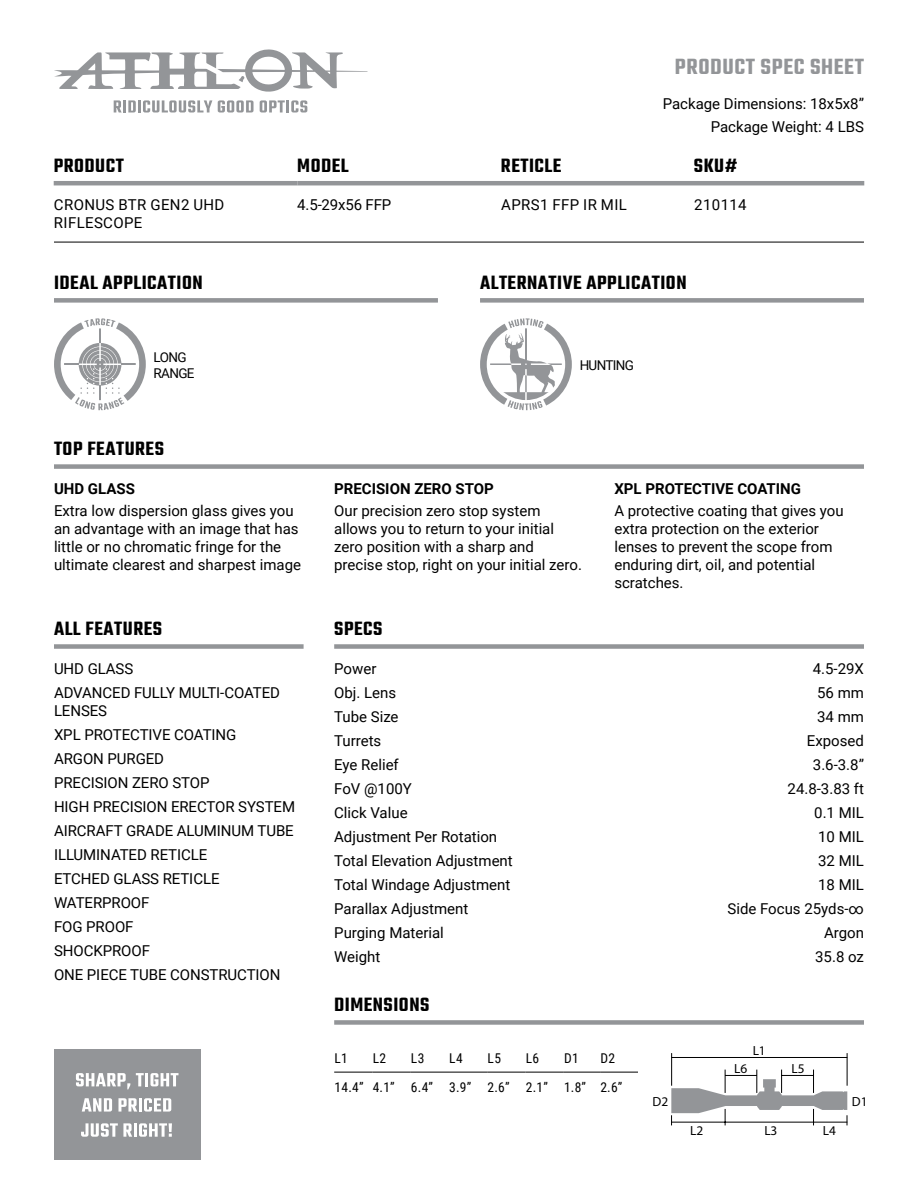
<style>
.page{position:relative;width:918px;height:1188px;background:#fff}
.page>*{position:absolute;margin:0;border:0;box-sizing:border-box;transform-origin:0 0}
.t1{font:600 24px "Teko";letter-spacing:.025em;color:#939598}
.product_name{font:600 21px "Teko";letter-spacing:.025em;color:#000}
.Table_text_Headings{font:15px/18px "Roboto";color:#000}
.t2{font:700 15px "Roboto";color:#000}
.Table_text_Headings-2{font:15px "Roboto";letter-spacing:.025em;color:#000}
.Table_text_Headings-3{font:13.5px "Roboto Condensed";letter-spacing:.035em;color:#000}
.Table_text_Headings-4{font:13.5px/16.2px "Roboto";letter-spacing:-.05em;color:#000}
.t3{font:13.2px "Myriad Pro";color:#000}
</style>
<div class="page">
<svg style="left:114px;top:100px;width:98px;height:13px"></svg>
<svg style="left:218px;top:100px;width:36px;height:13px"></svg>
<svg style="left:260px;top:100px;width:47px;height:13px"></svg>
<svg style="left:54px;top:49px;width:313px;height:43px"></svg>
<div style="left:54px;top:298px;width:384px;height:5px;background:#939598"></div>
<div style="left:480px;top:298px;width:384px;height:5px;background:#939598"></div>
<div style="left:54px;top:464px;width:810px;height:5px;background:#939598"></div>
<div style="left:54px;top:644px;width:250px;height:5px;background:#939598"></div>
<div style="left:334px;top:644px;width:530px;height:5px;background:#939598"></div>
<div style="left:334px;top:1020px;width:530px;height:5px;background:#939598"></div>
<hr style="left:54px;top:181px;width:243px;height:4px;background:#939598">
<hr style="left:297px;top:181px;width:204px;height:4px;background:#939598">
<hr style="left:501px;top:181px;width:193px;height:4px;background:#939598">
<hr style="left:694px;top:181px;width:170px;height:4px;background:#939598">
<hr style="left:54px;top:242px;width:810px;height:1px;background:#000">
<hr style="left:671px;top:1053px;width:1px;height:33px;background:#000">
<hr style="left:847px;top:1053px;width:1px;height:33px;background:#000">
<svg style="left:671px;top:1070px;width:177px;height:55px"></svg>
<hr style="left:671px;top:1057px;width:176px;height:1px;background:#000">
<hr style="left:725px;top:1075px;width:32px;height:1px;background:#000">
<hr style="left:782px;top:1075px;width:32px;height:1px;background:#000">
<hr style="left:671px;top:1122px;width:176px;height:1px;background:#000">
<div style="left:54px;top:1050px;width:146px;height:110px;background:#939598"></div>
<svg style="left:76px;top:1073px;width:54px;height:16px"></svg>
<svg style="left:136px;top:1073px;width:42px;height:13px"></svg>
<svg style="left:82px;top:1098px;width:30px;height:14px"></svg>
<svg style="left:118px;top:1098px;width:19px;height:14px"></svg>
<hr style="left:139px;top:1098px;width:3px;height:14px;background:#fff">
<svg style="left:144px;top:1098px;width:27px;height:14px"></svg>
<svg style="left:81px;top:1123px;width:51px;height:14px"></svg>
<hr style="left:134px;top:1123px;width:3px;height:14px;background:#fff">
<svg style="left:139px;top:1123px;width:33px;height:14px"></svg>
<hr style="left:334px;top:1072px;width:38px;height:1px;background:#000">
<hr style="left:372px;top:1072px;width:39px;height:1px;background:#000">
<hr style="left:411px;top:1072px;width:38px;height:1px;background:#000">
<hr style="left:449px;top:1072px;width:38px;height:1px;background:#000">
<hr style="left:487px;top:1072px;width:39px;height:1px;background:#000">
<hr style="left:526px;top:1072px;width:38px;height:1px;background:#000">
<hr style="left:564px;top:1072px;width:36px;height:1px;background:#000">
<hr style="left:600px;top:1072px;width:38px;height:1px;background:#000">
<svg style="left:54px;top:318px;width:92px;height:92px"></svg>
<svg style="left:480px;top:318px;width:92px;height:92px"></svg>
<h1 class="t1" style="left:675px;top:52px;width:191px">PRODUCT SPEC SHEET</h1>
<p class="Table_text_Headings" style="left:663px;top:94px;width:203px">Package Dimensions: 18x5x8”</p>
<p class="Table_text_Headings" style="left:711px;top:117px;width:155px">Package Weight: 4 LBS</p>
<p class="product_name" style="left:54px;top:153px;width:72px">PRODUCT</p>
<p class="product_name" style="left:297px;top:153px;width:53px">MODEL</p>
<p class="product_name" style="left:501px;top:153px;width:62px">RETICLE</p>
<p class="product_name" style="left:694px;top:153px;width:45px">SKU#</p>
<p class="Table_text_Headings-2" style="left:54px;top:194px;width:172px">CRONUS BTR GEN2 UHD</p>
<p class="Table_text_Headings-2" style="left:54px;top:212px;width:90px">RIFLESCOPE</p>
<p class="Table_text_Headings" style="left:297px;top:195px;width:96px">4.5-29x56 FFP</p>
<p class="Table_text_Headings-2" style="left:501px;top:194px;width:127px">APRS1 FFP IR MIL</p>
<p class="Table_text_Headings" style="left:694px;top:195px;width:54px">210114</p>
<p class="product_name" style="left:54px;top:269px;width:150px">IDEAL APPLICATION</p>
<p class="product_name" style="left:480px;top:269px;width:208px">ALTERNATIVE APPLICATION</p>
<p class="Table_text_Headings-4" style="left:154px;top:348px;width:42px">LONG<br>RANGE</p>
<p class="Table_text_Headings-4" style="left:580px;top:356px;width:56px">HUNTING</p>
<p class="product_name" style="left:54px;top:435px;width:111px">TOP FEATURES</p>
<p class="t2" style="left:54px;top:478px;width:82px">UHD GLASS</p>
<p class="Table_text_Headings" style="left:54px;top:501px;width:249px">Extra low dispersion glass gives you an advantage with an image that has little or no chromatic fringe for the ultimate clearest and sharpest image</p>
<p class="t2" style="left:334px;top:478px;width:161px">PRECISION ZERO STOP</p>
<p class="Table_text_Headings" style="left:334px;top:501px;width:249px">Our precision zero stop system allows you to return to your initial zero position with a sharp and precise stop, right on your initial zero.</p>
<p class="product_name" style="left:54px;top:615px;width:110px">ALL FEATURES</p>
<p class="product_name" style="left:334px;top:615px;width:50px">SPECS</p>
<p class="Table_text_Headings" style="left:54px;top:660px;width:81px">UHD GLASS</p>
<p class="Table_text_Headings" style="left:54px;top:684px;width:228px">ADVANCED FULLY MULTI-COATED<br>LENSES</p>
<p class="Table_text_Headings" style="left:54px;top:726px;width:184px">XPL PROTECTIVE COATING</p>
<p class="Table_text_Headings" style="left:54px;top:749px;width:112px">ARGON PURGED</p>
<p class="Table_text_Headings" style="left:54px;top:773px;width:157px">PRECISION ZERO STOP</p>
<p class="Table_text_Headings" style="left:54px;top:797px;width:243px">HIGH PRECISION ERECTOR SYSTEM</p>
<p class="Table_text_Headings" style="left:54px;top:821px;width:241px">AIRCRAFT GRADE ALUMINUM TUBE</p>
<p class="Table_text_Headings" style="left:54px;top:845px;width:155px">ILLUMINATED RETICLE</p>
<p class="Table_text_Headings" style="left:54px;top:869px;width:167px">ETCHED GLASS RETICLE</p>
<p class="Table_text_Headings" style="left:54px;top:893px;width:97px">WATERPROOF</p>
<p class="Table_text_Headings" style="left:54px;top:917px;width:81px">FOG PROOF</p>
<p class="Table_text_Headings" style="left:54px;top:941px;width:98px">SHOCKPROOF</p>
<p class="Table_text_Headings" style="left:54px;top:965px;width:228px">ONE PIECE TUBE CONSTRUCTION</p>
<p class="Table_text_Headings" style="left:334px;top:660px;width:44px">Power</p>
<p class="Table_text_Headings" style="left:334px;top:684px;width:64px">Obj. Lens</p>
<p class="Table_text_Headings" style="left:334px;top:708px;width:66px">Tube Size</p>
<p class="Table_text_Headings" style="left:334px;top:731px;width:49px">Turrets</p>
<p class="Table_text_Headings" style="left:334px;top:755px;width:66px">Eye Relief</p>
<p class="Table_text_Headings" style="left:334px;top:779px;width:79px">FoV @100Y</p>
<p class="Table_text_Headings" style="left:334px;top:803px;width:75px">Click Value</p>
<p class="Table_text_Headings" style="left:334px;top:827px;width:165px">Adjustment Per Rotation</p>
<p class="Table_text_Headings" style="left:334px;top:851px;width:180px">Total Elevation Adjustment</p>
<p class="Table_text_Headings" style="left:334px;top:875px;width:178px">Total Windage Adjustment</p>
<p class="Table_text_Headings" style="left:334px;top:899px;width:136px">Parallax Adjustment</p>
<p class="Table_text_Headings" style="left:334px;top:923px;width:111px">Purging Material</p>
<p class="Table_text_Headings" style="left:334px;top:947px;width:48px">Weight</p>
<p class="product_name" style="left:334px;top:991px;width:97px">DIMENSIONS</p>
<p class="t2" style="left:614px;top:478px;width:188px">XPL PROTECTIVE COATING</p>
<p class="Table_text_Headings" style="left:614px;top:501px;width:231px">A protective coating that gives you extra protection on the exterior lenses to prevent the scope from enduring dirt, oil, and potential scratches.</p>
<p class="Table_text_Headings" style="left:813px;top:660px;width:53px">4.5-29X</p>
<p class="Table_text_Headings" style="left:817px;top:684px;width:48px">56 mm</p>
<p class="Table_text_Headings" style="left:817px;top:708px;width:48px">34 mm</p>
<p class="Table_text_Headings" style="left:807px;top:731px;width:59px">Exposed</p>
<p class="Table_text_Headings" style="left:813px;top:755px;width:53px">3.6-3.8”</p>
<p class="Table_text_Headings" style="left:788px;top:779px;width:78px">24.8-3.83 ft</p>
<p class="Table_text_Headings" style="left:814px;top:803px;width:51px">0.1 MIL</p>
<p class="Table_text_Headings" style="left:818px;top:827px;width:47px">10 MIL</p>
<p class="Table_text_Headings" style="left:818px;top:851px;width:47px">32 MIL</p>
<p class="Table_text_Headings" style="left:818px;top:875px;width:47px">18 MIL</p>
<p class="Table_text_Headings" style="left:727px;top:899px;width:138px">Side Focus 25yds-∞</p>
<p class="Table_text_Headings" style="left:824px;top:923px;width:41px">Argon</p>
<p class="Table_text_Headings" style="left:815px;top:947px;width:50px">35.8 oz</p>
<p class="Table_text_Headings-3" style="left:334px;top:1048px;width:15px">L1</p>
<p class="Table_text_Headings-3" style="left:373px;top:1048px;width:15px">L2</p>
<p class="Table_text_Headings-3" style="left:411px;top:1048px;width:15px">L3</p>
<p class="Table_text_Headings-3" style="left:449px;top:1048px;width:15px">L4</p>
<p class="Table_text_Headings-3" style="left:488px;top:1048px;width:15px">L5</p>
<p class="Table_text_Headings-3" style="left:526px;top:1048px;width:15px">L6</p>
<p class="Table_text_Headings-3" style="left:564px;top:1048px;width:16px">D1</p>
<p class="Table_text_Headings-3" style="left:600px;top:1048px;width:16px">D2</p>
<p class="Table_text_Headings-3" style="left:334px;top:1077px;width:31px">14.4”</p>
<p class="Table_text_Headings-3" style="left:373px;top:1077px;width:24px">4.1”</p>
<p class="Table_text_Headings-3" style="left:411px;top:1077px;width:24px">6.4”</p>
<p class="Table_text_Headings-3" style="left:449px;top:1077px;width:24px">3.9”</p>
<p class="Table_text_Headings-3" style="left:488px;top:1077px;width:24px">2.6”</p>
<p class="Table_text_Headings-3" style="left:526px;top:1077px;width:24px">2.1”</p>
<p class="Table_text_Headings-3" style="left:564px;top:1077px;width:24px">1.8”</p>
<p class="Table_text_Headings-3" style="left:600px;top:1077px;width:24px">2.6”</p>
<p class="t3" style="left:753px;top:1043px;width:15px">L1</p>
<p class="t3" style="left:734px;top:1060px;width:15px">L6</p>
<p class="t3" style="left:791px;top:1060px;width:15px">L5</p>
<p class="t3" style="left:653px;top:1093px;width:17px">D2</p>
<p class="t3" style="left:852px;top:1093px;width:17px">D1</p>
<p class="t3" style="left:690px;top:1122px;width:15px">L2</p>
<p class="t3" style="left:764px;top:1122px;width:15px">L3</p>
<p class="t3" style="left:823px;top:1122px;width:15px">L4</p>
</div>
